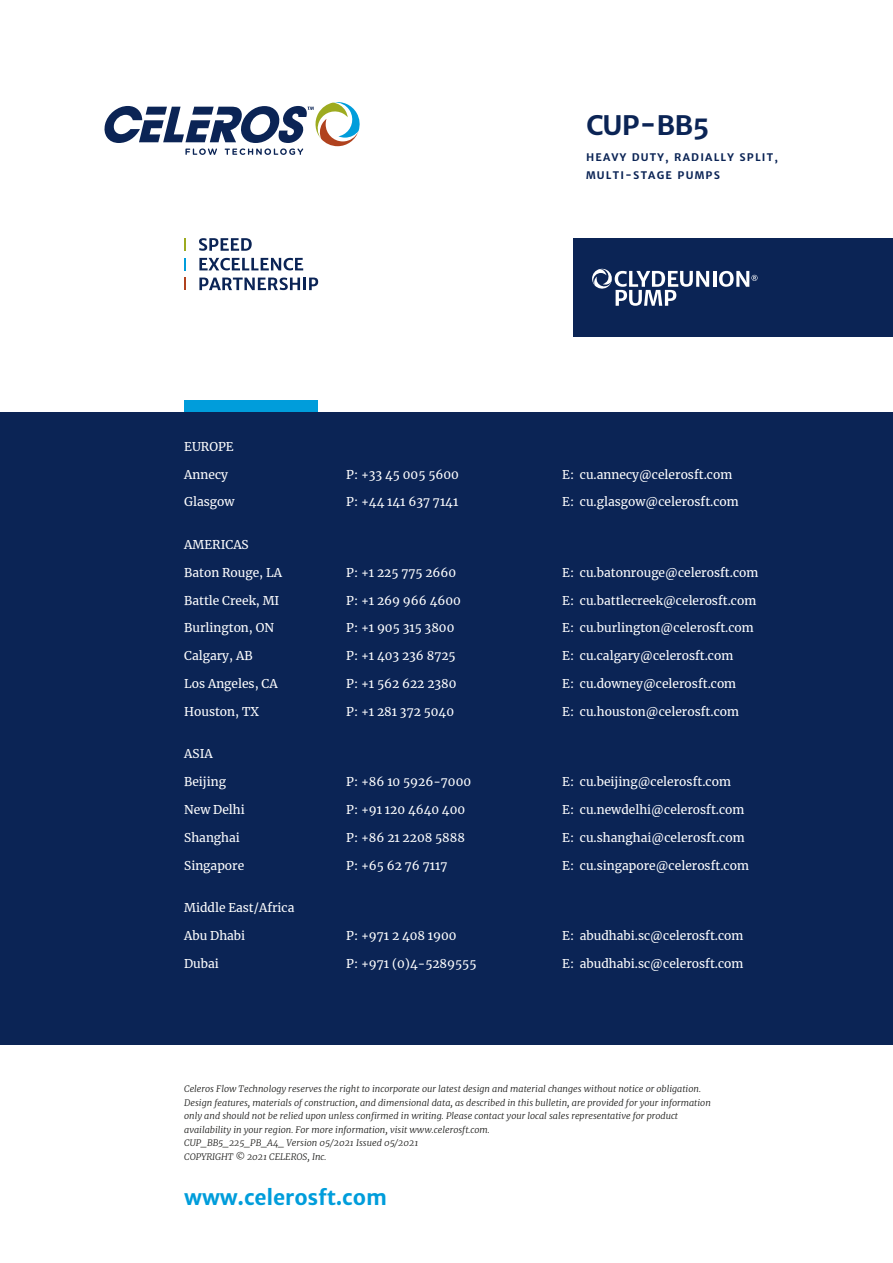
<style>
.page{position:relative;width:893px;height:1263px;background:#fff}
.page>*{position:absolute;margin:0;border:0;box-sizing:border-box;transform-origin:0 0}
.t1{font:700 27px "Merriweather Sans";letter-spacing:-.025em;color:#0b2455}
.t2{font:700 21px "Merriweather Sans";letter-spacing:-.01em;color:#009ddb}
.t3{font:12px "Merriweather";color:#fff}
.t4{font:700 10.5px/18px "Merriweather Sans";letter-spacing:.11em;color:#0b2455}
.t5{font:italic 300 9px/13.5px "Merriweather";color:#1d1d1b}
</style>
<div class="page">
<div style="left:184px;top:400px;width:134px;height:12px;background:#009ddb"></div>
<div style="left:573px;top:238px;width:320px;height:98px;background:#0b2455"></div>
<svg style="left:104px;top:102px;width:256px;height:53px"></svg>
<svg style="left:184px;top:238px;width:2px;height:13px"></svg>
<svg style="left:199px;top:238px;width:53px;height:13px"></svg>
<svg style="left:184px;top:258px;width:2px;height:12px"></svg>
<svg style="left:199px;top:258px;width:104px;height:12px"></svg>
<svg style="left:184px;top:278px;width:2px;height:12px"></svg>
<svg style="left:199px;top:278px;width:119px;height:12px"></svg>
<hr style="left:713px;top:271px;width:3px;height:16px;background:#fff">
<svg style="left:719px;top:271px;width:38px;height:16px"></svg>
<svg style="left:592px;top:269px;width:117px;height:37px"></svg>
<div style="left:0;top:412px;width:893px;height:633px;background:#0b2455"></div>
<h1 class="t1" style="left:586px;top:108px;width:125px">CUP-BB5</h1>
<p class="t4" style="left:586px;top:148px;width:193px">HEAVY DUTY, RADIALLY SPLIT,<br>MULTI-STAGE PUMPS</p>
<p class="t3" style="left:184px;top:438px;width:51px">EUROPE</p>
<p class="t3" style="left:184px;top:466px;width:45px">Annecy</p>
<p class="t3" style="left:346px;top:466px;width:114px">P: +33 45 005 5600</p>
<p class="t3" style="left:562px;top:466px;width:172px">E: cu.annecy@celerosft.com</p>
<p class="t3" style="left:184px;top:494px;width:52px">Glasgow</p>
<p class="t3" style="left:346px;top:494px;width:114px">P: +44 141 637 7141</p>
<p class="t3" style="left:562px;top:494px;width:178px">E: cu.glasgow@celerosft.com</p>
<p class="t3" style="left:184px;top:536px;width:66px">AMERICAS</p>
<p class="t3" style="left:184px;top:564px;width:99px">Baton Rouge, LA</p>
<p class="t3" style="left:346px;top:564px;width:112px">P: +1 225 775 2660</p>
<p class="t3" style="left:562px;top:564px;width:198px">E: cu.batonrouge@celerosft.com</p>
<p class="t3" style="left:184px;top:592px;width:97px">Battle Creek, MI</p>
<p class="t3" style="left:346px;top:592px;width:116px">P: +1 269 966 4600</p>
<p class="t3" style="left:562px;top:592px;width:196px">E: cu.battlecreek@celerosft.com</p>
<p class="t3" style="left:184px;top:620px;width:91px">Burlington, ON</p>
<p class="t3" style="left:346px;top:620px;width:110px">P: +1 905 315 3800</p>
<p class="t3" style="left:562px;top:620px;width:193px">E: cu.burlington@celerosft.com</p>
<p class="t3" style="left:184px;top:647px;width:70px">Calgary, AB</p>
<p class="t3" style="left:346px;top:647px;width:111px">P: +1 403 236 8725</p>
<p class="t3" style="left:562px;top:647px;width:173px">E: cu.calgary@celerosft.com</p>
<p class="t3" style="left:184px;top:675px;width:95px">Los Angeles, CA</p>
<p class="t3" style="left:346px;top:675px;width:112px">P: +1 562 622 2380</p>
<p class="t3" style="left:562px;top:675px;width:175px">E: cu.downey@celerosft.com</p>
<p class="t3" style="left:184px;top:703px;width:76px">Houston, TX</p>
<p class="t3" style="left:346px;top:703px;width:109px">P: +1 281 372 5040</p>
<p class="t3" style="left:562px;top:703px;width:178px">E: cu.houston@celerosft.com</p>
<p class="t3" style="left:184px;top:746px;width:30px">ASIA</p>
<p class="t3" style="left:184px;top:773px;width:43px">Beijing</p>
<p class="t3" style="left:346px;top:773px;width:126px">P: +86 10 5926-7000</p>
<p class="t3" style="left:562px;top:773px;width:170px">E: cu.beijing@celerosft.com</p>
<p class="t3" style="left:184px;top:801px;width:62px">New Delhi</p>
<p class="t3" style="left:346px;top:801px;width:120px">P: +91 120 4640 400</p>
<p class="t3" style="left:562px;top:801px;width:184px">E: cu.newdelhi@celerosft.com</p>
<p class="t3" style="left:184px;top:829px;width:57px">Shanghai</p>
<p class="t3" style="left:346px;top:829px;width:120px">P: +86 21 2208 5888</p>
<p class="t3" style="left:562px;top:829px;width:184px">E: cu.shanghai@celerosft.com</p>
<p class="t3" style="left:184px;top:857px;width:61px">Singapore</p>
<p class="t3" style="left:346px;top:857px;width:103px">P: +65 62 76 7117</p>
<p class="t3" style="left:562px;top:857px;width:188px">E: cu.singapore@celerosft.com</p>
<p class="t3" style="left:184px;top:899px;width:112px">Middle East/Africa</p>
<p class="t3" style="left:184px;top:927px;width:63px">Abu Dhabi</p>
<p class="t3" style="left:346px;top:927px;width:112px">P: +971 2 408 1900</p>
<p class="t3" style="left:562px;top:927px;width:183px">E: abudhabi.sc@celerosft.com</p>
<p class="t3" style="left:184px;top:955px;width:36px">Dubai</p>
<p class="t3" style="left:346px;top:955px;width:132px">P: +971 (0)4-5289555</p>
<p class="t3" style="left:562px;top:955px;width:183px">E: abudhabi.sc@celerosft.com</p>
<p class="t5" style="left:184px;top:1082px;width:528px">Celeros Flow Technology reserves the right to incorporate our latest design and material changes without notice or obligation.<br>Design features, materials of construction, and dimensional data, as described in this bulletin, are provided for your information only and should not be relied upon unless confirmed in writing. Please contact your local sales representative for product availability in your region. For more information, visit www.celerosft.com.<br>CUP_BB5_225_PB_A4_ Version 05/2021 Issued 05/2021<br>COPYRIGHT © 2021 CELEROS, Inc.</p>
<h2 class="t2" style="left:184px;top:1183px;width:204px">www.celerosft.com</h2>
</div>
